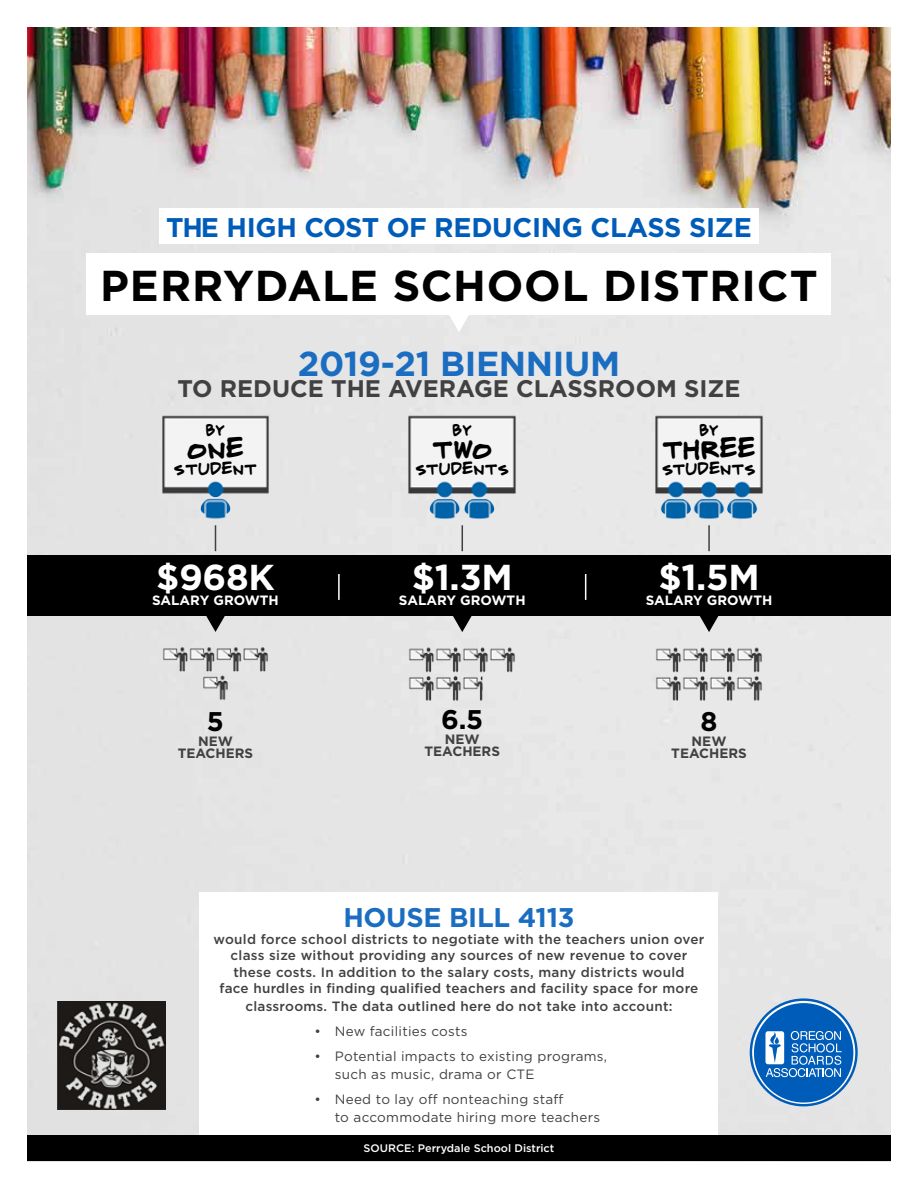
<style>
.page{position:relative;width:918px;height:1188px;background:#fff}
.page>*{position:absolute;margin:0;border:0;box-sizing:border-box;transform-origin:0 0}
.t1{font:700 43.2px "Gotham";letter-spacing:.015em;color:#000}
.t2{font:700 36px "Gotham";letter-spacing:-.01em;color:#fff}
.t3{font:700 34.65px "Gotham";letter-spacing:-.01em;color:#1a6dc0}
.t4{font:700 27px "Gotham";letter-spacing:-.01em;color:#005cb9}
.t5{font:700 27px "Gotham";letter-spacing:-.01em;color:#1a6dc0}
.t6{font:27px "CJ Potter Handwriting";letter-spacing:-.01em;color:#000}
.t7{font:700 27px "Gotham";color:#000}
.t8{font:700 24px "Gotham";color:#414042}
.t9{font:16.5px "CJ Potter Handwriting";color:#000}
.t10{font:15px "CJ Potter Handwriting";color:#000}
.t11{font:500 13.5px/16.5px "Gotham";letter-spacing:.02em;color:#414042;text-align:center}
.t12{font:13.5px/18px "Gotham";letter-spacing:.02em;color:#414042}
.t13{font:700 13.5px "Gotham";color:#fff}
.t14{font:700 13.5px/12px "Gotham";color:#414042;text-align:center}
.t15{font:500 10.95px "Gotham";color:#fff}
</style>
<div class="page">
<img style="left:27px;top:27px;width:864px;height:1135px">
<div style="left:200px;top:892px;width:518px;height:243px;background:#fff"></div>
<div style="left:27px;top:555px;width:864px;height:60px;background:#000"></div>
<hr style="left:338px;top:574px;width:2px;height:26px;background:#fff">
<svg style="left:585px;top:574px;width:1px;height:26px"></svg>
<svg style="left:449px;top:315px;width:20px;height:17px"></svg>
<div style="left:159px;top:208px;width:600px;height:35px;background:#fff"></div>
<svg style="left:750px;top:998px;width:108px;height:108px;background:#5892cd"></svg>
<img style="left:58px;top:1002px;width:108px;height:108px">
<img style="left:159px;top:412px;width:113px;height:107px">
<img style="left:159px;top:646px;width:113px;height:58px">
<svg style="left:215px;top:525px;width:1px;height:26px"></svg>
<svg style="left:206px;top:615px;width:19px;height:17px"></svg>
<img style="left:406px;top:646px;width:113px;height:55px">
<img style="left:406px;top:412px;width:113px;height:110px">
<svg style="left:462px;top:525px;width:1px;height:26px"></svg>
<svg style="left:452px;top:615px;width:20px;height:17px"></svg>
<img style="left:653px;top:646px;width:112px;height:57px">
<img style="left:653px;top:412px;width:112px;height:110px">
<hr style="left:708px;top:525px;width:2px;height:26px;background:#414042">
<svg style="left:699px;top:615px;width:20px;height:17px"></svg>
<div style="left:27px;top:1135px;width:864px;height:26px;background:#000"></div>
<div style="left:87px;top:253px;width:744px;height:62px;background:#fff"></div>
<h3 class="t4" style="left:166px;top:209px;width:587px">THE HIGH COST OF REDUCING CLASS SIZE</h3>
<h1 class="t1" style="left:100px;top:258px;width:719px">PERRYDALE SCHOOL DISTRICT</h1>
<h3 class="t3" style="left:298px;top:340px;width:324px">2019-21 BIENNIUM</h3>
<h3 class="t8" style="left:177px;top:373px;width:565px">TO REDUCE THE AVERAGE CLASSROOM SIZE</h3>
<p class="t10" style="left:206px;top:421px;width:21px">by</p>
<h3 class="t6" style="left:187px;top:432px;width:59px">one</h3>
<p class="t9" style="left:174px;top:459px;width:85px">student</p>
<h2 class="t2" style="left:156px;top:554px;width:120px">$968K</h2>
<p class="t13" style="left:152px;top:591px;width:128px">SALARY GROWTH</p>
<h3 class="t7" style="left:207px;top:703px;width:19px">5</h3>
<p class="t14" style="left:178px;top:735px;width:77px">NEW<br>TEACHERS</p>
<p class="t10" style="left:453px;top:421px;width:21px">by</p>
<h3 class="t6" style="left:432px;top:432px;width:62px">two</h3>
<p class="t9" style="left:415px;top:459px;width:95px">students</p>
<p class="t10" style="left:699px;top:421px;width:21px">by</p>
<h3 class="t6" style="left:662px;top:432px;width:95px">three</h3>
<p class="t9" style="left:662px;top:459px;width:95px">students</p>
<h2 class="t2" style="left:412px;top:554px;width:102px">$1.3M</h2>
<p class="t13" style="left:399px;top:591px;width:128px">SALARY GROWTH</p>
<h2 class="t2" style="left:658px;top:554px;width:103px">$1.5M</h2>
<p class="t13" style="left:646px;top:591px;width:128px">SALARY GROWTH</p>
<h3 class="t7" style="left:441px;top:702px;width:44px">6.5</h3>
<p class="t14" style="left:425px;top:733px;width:77px">NEW<br>TEACHERS</p>
<h3 class="t7" style="left:701px;top:703px;width:19px">8</h3>
<p class="t14" style="left:671px;top:735px;width:77px">NEW<br>TEACHERS</p>
<h3 class="t5" style="left:343px;top:900px;width:233px">HOUSE BILL 4113</h3>
<p class="t11" style="left:214px;top:931px;width:492px">would force school districts to negotiate with the teachers union over class size without providing any sources of new revenue to cover these costs. In addition to the salary costs, many districts would<br>face hurdles in finding qualified teachers and facility space for more</p>
<p class="t11" style="left:245px;top:998px;width:429px">classrooms. The data outlined here do not take into account:</p>
<p class="t12" style="left:315px;top:1022px;width:155px">• New facilities costs</p>
<p class="t12" style="left:335px;top:1047px;width:274px;text-indent:-20px">• Potential impacts to existing programs, such as music, drama or CTE</p>
<p class="t12" style="left:335px;top:1089px;width:267px;text-indent:-20px">• Need to lay off nonteaching staff<br>to accommodate hiring more teachers</p>
<p class="t15" style="left:364px;top:1141px;width:192px">SOURCE: Perrydale School District</p>
</div>
